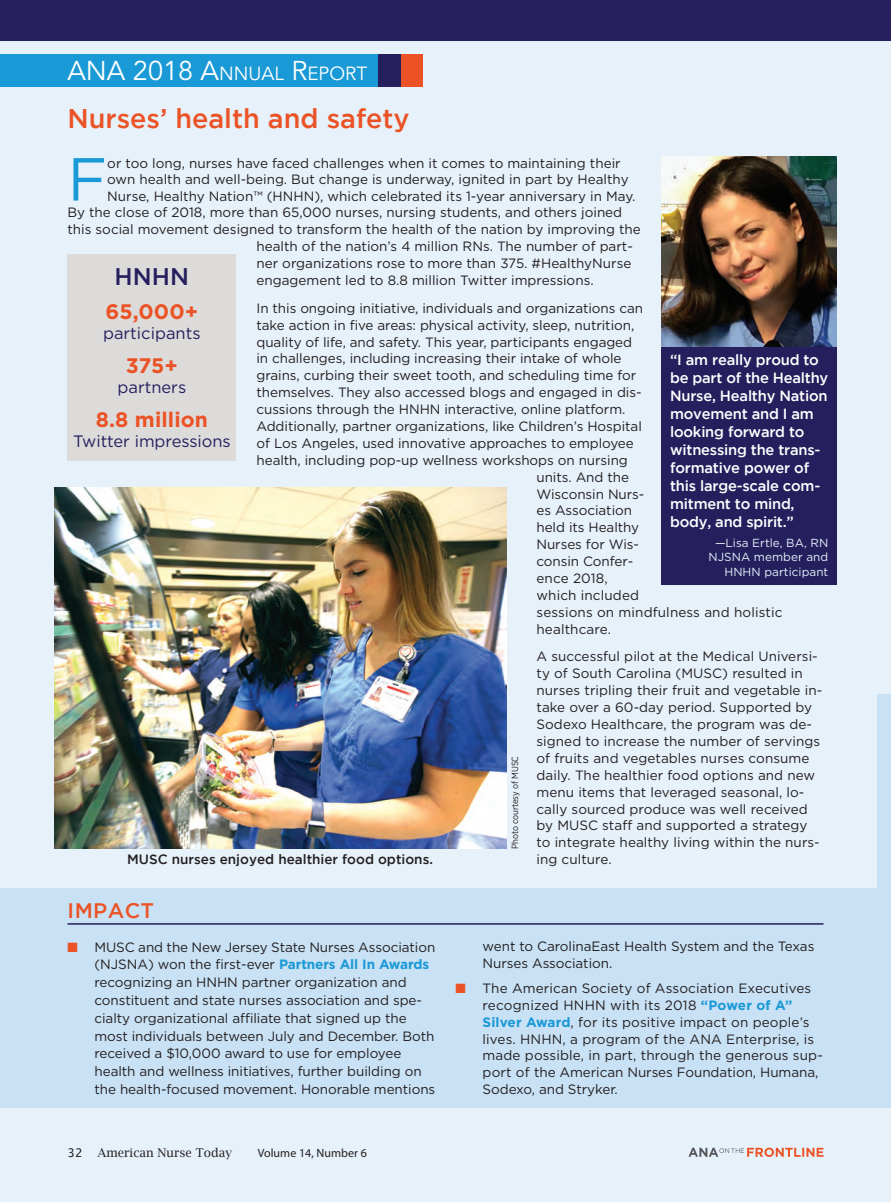
<style>
.page{position:relative;width:891px;height:1202px;background:#e6f1f9}
.page>*{position:absolute;margin:0;border:0;box-sizing:border-box;transform-origin:0 0}
.t1{font:60.6px "Gotham";color:#1999d6}
.t2{font:500 27px "Gotham";color:#eb5326}
.t3{font:500 24px "Gotham";color:#251f5e}
.t4{font:700 21px "Gotham";letter-spacing:.005em;color:#eb5326}
.t5{font:500 21px "Gotham";letter-spacing:.02em;color:#eb5326}
.t6{font:18.9px "Avenir LT Std";color:#fff}
.t7{font:16.5px "Gotham";color:#251f5e}
.t8{font:500 14.7px/18px "Gotham";letter-spacing:-.015em;color:#fff}
.t9{font:13.5px/17px "Gotham";letter-spacing:-.005em;color:#231f20}
.t10{font:500 13.5px "Gotham";color:#231f20}
.t11{font:12px "Lucida Bright";letter-spacing:.005em;color:#231f20}
.t12{font:12px "Myriad Pro";letter-spacing:.005em;color:#231f20}
.t13{font:11.7px/14.2px "Gotham";letter-spacing:.005em;color:#e6f1f9;text-align:right}
.t14{font:9px "Gotham Narrow";letter-spacing:-.005em;color:#231f20}
.s1{font-size:27px}
.s2{color:#eb5326}
.s3{font-weight:700;color:#1999d6}
.s4{font-family:"Lucida Grande"}
</style>
<div class="page">
<div style="left:0;top:0;width:891px;height:40px;background:#251f5e"></div>
<svg style="left:689px;top:1147px;width:135px;height:9px"></svg>
<div style="left:0;top:888px;width:878px;height:219px;background:#c9e1f4"></div>
<hr style="left:68px;top:923px;width:756px;height:1px;background:#251f5e">
<div style="left:68px;top:254px;width:168px;height:206px;background:#dcdbda"></div>
<div style="left:78px;top:54px;width:344px;height:32px;background:#eb5326"></div>
<div style="left:59px;top:54px;width:342px;height:32px;background:#251f5e"></div>
<div style="left:0;top:54px;width:378px;height:32px;background:#1999d6"></div>
<div style="left:878px;top:693px;width:13px;height:414px;background:#c9e1f4"></div>
<img style="left:54px;top:487px;width:452px;height:361px">
<div style="left:662px;top:346px;width:175px;height:238px;background:#251f5e"></div>
<img style="left:662px;top:157px;width:175px;height:189px">
<h3 class="t6" style="left:67px;top:62px;width:301px"><span class="s1">ANA 2018 A</span>NN UAL <span class="s1">R</span>EPORT</h3>
<h2 class="t2" style="left:68px;top:103px;width:344px">Nurses’ health and safety</h2>
<h1 class="t1" style="left:68px;top:146px;width:41px">F</h1>
<p class="t9" style="left:107px;top:154px;width:515px">or too long, nurses have faced challenges when it comes to maintaining their</p>
<p class="t9" style="left:107px;top:171px;width:523px">own health and well-being. But change is underway, ignited in part by Healthy</p>
<p class="t9" style="left:107px;top:187px;width:530px">Nurse, Healthy Nation™ (HNHN), which celebrated its 1-year anniversary in May.</p>
<p class="t9" style="left:67px;top:204px;width:556px">By the close of 2018, more than 65,000 nurses, nursing students, and others joined</p>
<p class="t9" style="left:67px;top:221px;width:575px">this social movement designed to transform the health of the nation by improving the</p>
<p class="t9" style="left:256px;top:238px;width:378px">health of the nation’s 4 million RNs. The number of part-</p>
<p class="t9" style="left:256px;top:255px;width:376px">ner organizations rose to more than 375. #HealthyNurse</p>
<p class="t9" style="left:256px;top:271px;width:339px">engagement led to 8.8 million Twitter impressions.</p>
<p class="t9" style="left:256px;top:299px;width:388px">In this ongoing initiative, individuals and organizations can</p>
<p class="t9" style="left:256px;top:316px;width:379px">take action in five areas: physical activity, sleep, nutrition,</p>
<p class="t9" style="left:256px;top:333px;width:377px">quality of life, and safety. This year, participants engaged</p>
<p class="t9" style="left:256px;top:350px;width:367px">in challenges, including increasing their intake of whole</p>
<p class="t9" style="left:256px;top:367px;width:381px">grains, curbing their sweet tooth, and scheduling time for</p>
<p class="t9" style="left:256px;top:384px;width:387px">themselves. They also accessed blogs and engaged in dis-</p>
<p class="t9" style="left:256px;top:400px;width:370px">cussions through the HNHN interactive, online platform.</p>
<p class="t9" style="left:256px;top:417px;width:387px">Additionally, partner organizations, like Children’s Hospital</p>
<p class="t9" style="left:256px;top:434px;width:379px">of Los Angeles, used innovative approaches to employee</p>
<p class="t9" style="left:256px;top:451px;width:373px">health, including pop-up wellness workshops on nursing</p>
<p class="t9" style="left:536px;top:468px;width:94px">units. And the</p>
<p class="t9" style="left:536px;top:485px;width:109px">Wisconsin Nurs-</p>
<p class="t9" style="left:536px;top:502px;width:97px">es Association</p>
<p class="t9" style="left:536px;top:519px;width:104px">held its Healthy</p>
<p class="t9" style="left:536px;top:536px;width:104px">Nurses for Wis-</p>
<p class="t9" style="left:536px;top:552px;width:98px">consin Confer-</p>
<p class="t9" style="left:536px;top:569px;width:73px">ence 2018,</p>
<p class="t9" style="left:536px;top:586px;width:104px">which included</p>
<p class="t9" style="left:536px;top:603px;width:247px">sessions on mindfulness and holistic</p>
<p class="t9" style="left:536px;top:620px;width:76px">healthcare.</p>
<p class="t9" style="left:536px;top:648px;width:287px">A successful pilot at the Medical Universi&shy;ty of South Carolina (MUSC) resulted in nurses tripling their fruit and vegetable in&shy;take over a 60-day period. Supported by Sodexo Healthcare, the program was de&shy;signed to increase the number of servings of fruits and vegetables nurses consume daily. The healthier food options and new menu items that leveraged seasonal, lo&shy;cally sourced produce was well received by MUSC staff and supported a strategy to integrate healthy living within the nurs&shy;ing culture.</p>
<h3 class="t3" style="left:114px;top:263px;width:76px">HNHN</h3>
<h3 class="t4" style="left:105px;top:299px;width:94px">65,000+</h3>
<p class="t7" style="left:103px;top:324px;width:99px">participants</p>
<h3 class="t4" style="left:126px;top:353px;width:54px">375+</h3>
<p class="t7" style="left:118px;top:378px;width:70px">partners</p>
<h3 class="t4" style="left:96px;top:407px;width:114px">8.8 million</h3>
<p class="t7" style="left:73px;top:432px;width:159px">Twitter impressions</p>
<p class="t8" style="left:670px;top:351px;width:160px">“I am really proud to be part of the Healthy<br>Nurse, Healthy Nation movement and I am looking forward to witnessing the trans&shy;formative power of this large-scale com&shy;mitment to mind, body, and spirit.”</p>
<p class="t13" style="left:708px;top:535px;width:121px">—Lisa Ertle, BA, RN<br>NJSNA member and<br>HNHN participant</p>
<p class="t14" style="left:509px;top:849px;width:95px;rotate:-90deg">Photo courtesy of MUSC</p>
<p class="t10" style="left:127px;top:852px;width:307px">MUSC nurses enjoyed healthier food options.</p>
<h3 class="t5" style="left:68px;top:898px;width:88px">IMPACT</h3>
<p class="t9" style="left:94px;top:937px;width:342px;line-height:17.9px;text-indent:-27px"><span class="s2">■</span> MUSC and the New Jersey State Nurses Association (NJSNA) won the first-ever <span class="s3">Partners All In Awards </span>recognizing an HNHN partner organization and constituent and state nurses association and spe&shy;cialty organizational affiliate that signed up the most individuals between July and December. Both received a $10,000 award to use for employee health and wellness initiatives, further building on the health-focused movement. Honorable mentions</p>
<p class="t9" style="left:483px;top:937px;width:333px">went to CarolinaEast Health System and the Texas<br>Nurses Association.</p>
<p class="t9" style="left:483px;top:980px;width:342px;text-indent:-27px"><span class="s2">■</span> The American Society of Association Executives recognized HNHN with its 2018 <span class="s3">“Power of A” Silver Award</span>, for its positive impact on people’s lives. HNHN, a program of the ANA Enterprise, is made possible, in part, through the generous sup&shy;port of the American Nurses Foundation, Humana, Sodexo, and Stryker.</p>
<p class="t11" style="left:68px;top:1145px;width:166px"><span class="s4">32</span> American Nurse Today</p>
<p class="t12" style="left:258px;top:1145px;width:111px">Volume 14, Number 6</p>
</div>
